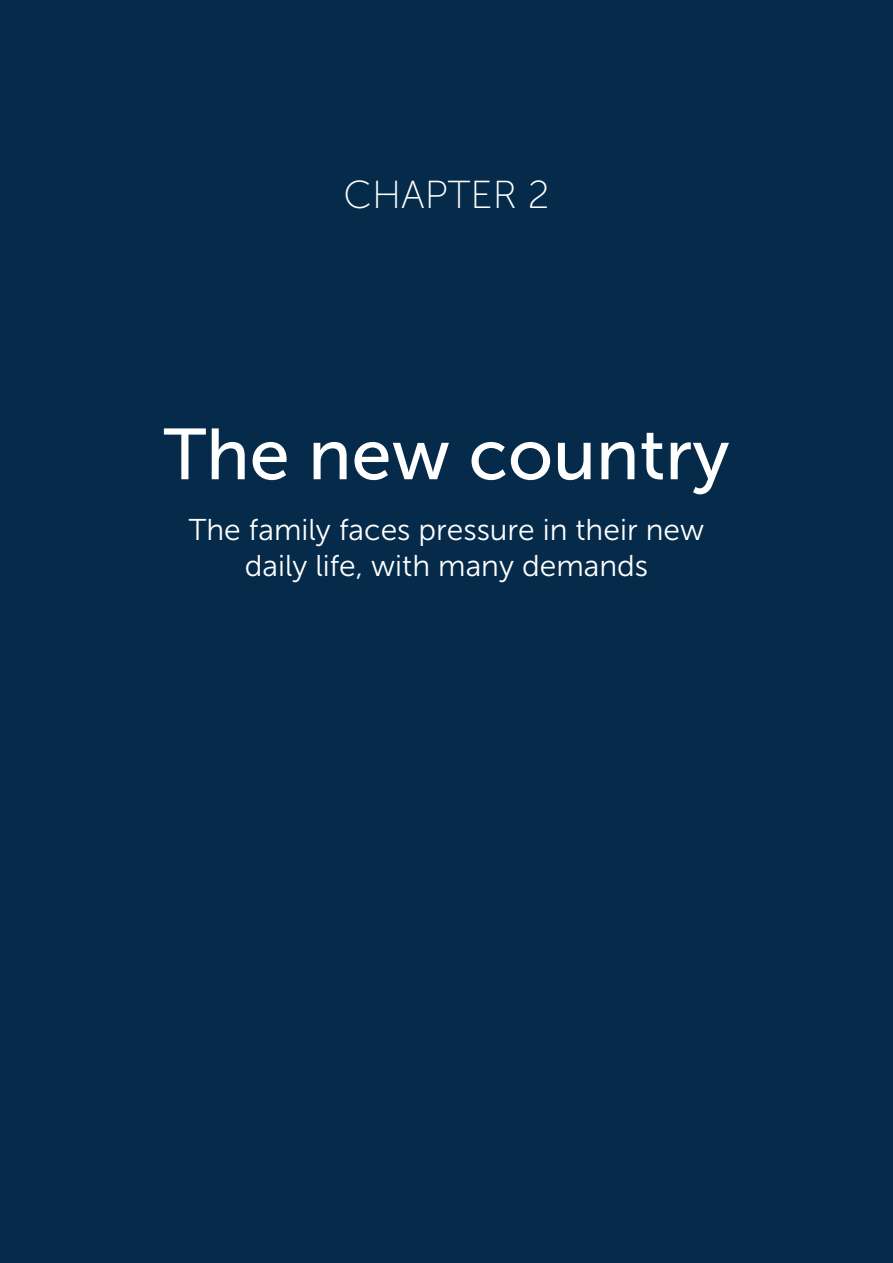
<style>
.page{position:relative;width:893px;height:1263px;background:#052a4a}
.page>*{position:absolute;margin:0;border:0;box-sizing:border-box;transform-origin:0 0}
.Kappiteloverskrift{font:72px "Museo Sans 500";color:#fff}
.t1{font:39px "Museo Sans 100";color:#fff}
.Underkapittel{font:30px "Museo Sans 300";color:#fff}
</style>
<div class="page">
<p class="t1" style="left:343px;top:174px;width:208px">CHAPTER 2</p>
<p class="Kappiteloverskrift" style="left:164px;top:415px;width:567px">The new country</p>
<p class="Underkapittel" style="left:189px;top:514px;width:517px">The family faces pressure in their new</p>
<p class="Underkapittel" style="left:245px;top:550px;width:405px">daily life, with many demands</p>
</div>
